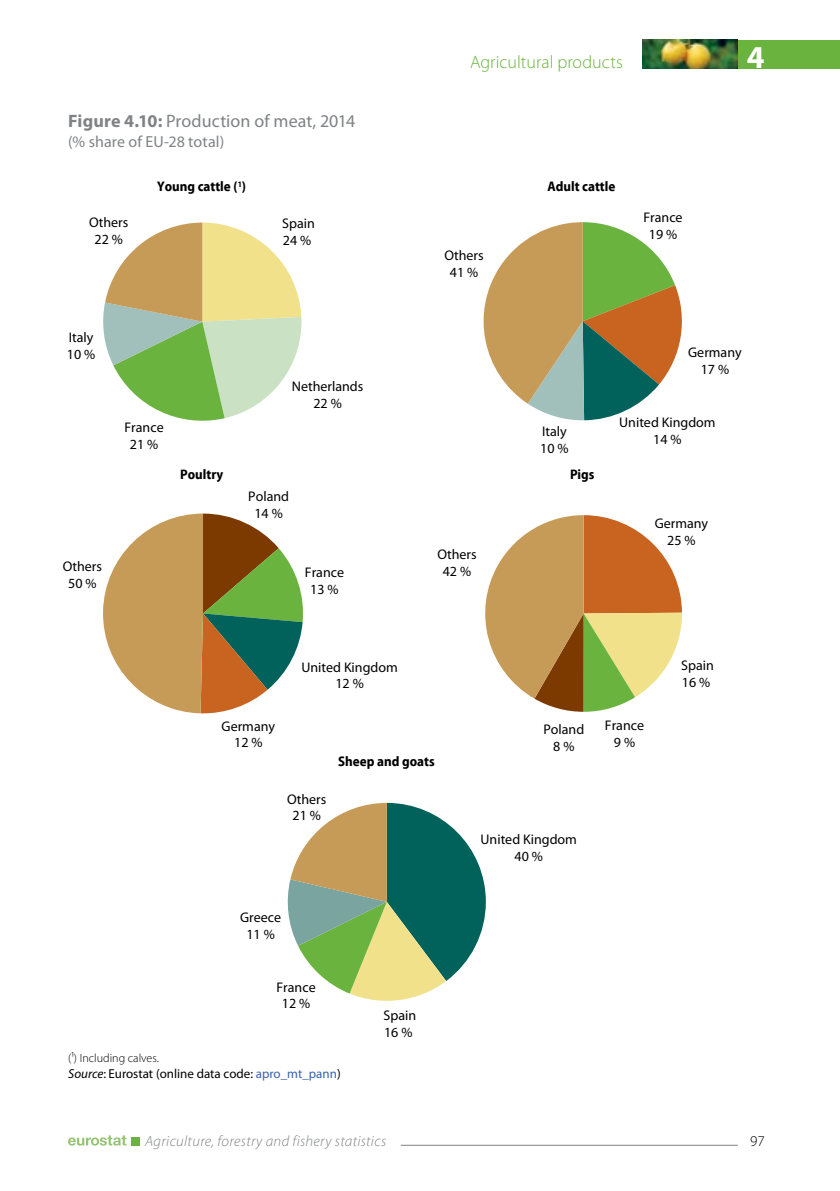
<style>
.page{position:relative;width:840px;height:1191px;background:#fff}
.page>*{position:absolute;margin:0;border:0;box-sizing:border-box;transform-origin:0 0}
.t1{font:700 32px "Myriad Pro";color:#fff}
.t2{font:18px "Myriad Pro";letter-spacing:.005em;color:#808285}
.t3{font:300 18px "Myriad Pro";color:#6ab33f}
.t4{font:16px "Myriad Pro";letter-spacing:.005em;color:#808285}
.t5{font:italic 300 15px "Myriad Pro";letter-spacing:.025em;color:#808285}
.t6{font:300 15px "Myriad Pro";color:#000}
.t7{font:14px/16.8px "Myriad Pro";color:#000;text-align:center}
.t8{font:700 semi-condensed 14px "Myriad Pro";color:#000}
.t9{font:13px "Myriad Pro";color:#000}
.t10{font:300 12px "Myriad Pro";color:#000}
.s1{font-weight:700}
.s2{font-size:13px}
.s3{font-style:italic}
.s4{color:#3763af}
</style>
<div class="page">
<div style="left:737px;top:40px;width:102px;height:28px;background:#6ab33f"></div>
<svg style="left:68px;top:1135px;width:58px;height:10px"></svg>
<div style="left:131px;top:1137px;width:9px;height:8px;background:#6ab33f"></div>
<hr style="left:400px;top:1144px;width:337px;height:1px;background:#808285">
<img style="left:642px;top:40px;width:95px;height:28px">
<svg style="left:287px;top:803px;width:198px;height:198px"></svg>
<svg style="left:103px;top:223px;width:199px;height:198px"></svg>
<svg style="left:483px;top:222px;width:199px;height:198px"></svg>
<svg style="left:485px;top:515px;width:197px;height:197px"></svg>
<svg style="left:103px;top:513px;width:200px;height:201px"></svg>
<p class="t2" style="left:68px;top:110px;width:288px"><span class="s1">Figure 4.10:</span> Production of meat, 2014</p>
<p class="t4" style="left:68px;top:132px;width:157px">(% share of EU-28 total)</p>
<p class="t7" style="left:89px;top:214px;width:41px">Others<br>22 %</p>
<p class="t8" style="left:157px;top:179px;width:90px">Young cattle (<sup>1</sup>)</p>
<p class="t7" style="left:67px;top:329px;width:30px;text-align:left">Italy<br>10 %</p>
<p class="t7" style="left:124px;top:419px;width:41px">France<br>21 %</p>
<p class="t8" style="left:180px;top:466px;width:44px">Poultry</p>
<p class="t7" style="left:282px;top:215px;width:34px;text-align:left">Spain<br>24 %</p>
<p class="t7" style="left:291px;top:378px;width:73px">Netherlands<br>22 %</p>
<p class="t7" style="left:63px;top:558px;width:41px">Others<br>50 %</p>
<p class="t7" style="left:248px;top:488px;width:42px">Poland<br>14 %</p>
<p class="t7" style="left:305px;top:564px;width:41px">France<br>13 %</p>
<p class="t7" style="left:221px;top:717px;width:55px">Germany<br>12 %</p>
<p class="t7" style="left:301px;top:658px;width:98px">United Kingdom<br>12 %</p>
<p class="t3" style="left:470px;top:51px;width:154px">Agricultural products</p>
<h1 class="t1" style="left:746px;top:37px;width:19px">4</h1>
<p class="t7" style="left:444px;top:246px;width:41px">Others<br>41 %</p>
<p class="t7" style="left:437px;top:546px;width:41px">Others<br>42 %</p>
<p class="t8" style="left:547px;top:179px;width:69px">Adult cattle</p>
<p class="t7" style="left:643px;top:208px;width:41px">France<br>19 %</p>
<p class="t7" style="left:687px;top:344px;width:55px">Germany<br>17 %</p>
<p class="t7" style="left:540px;top:422px;width:30px;text-align:left">Italy<br>10 %</p>
<p class="t8" style="left:569px;top:466px;width:26px">Pigs</p>
<p class="t7" style="left:619px;top:413px;width:98px">United Kingdom<br>14 %</p>
<p class="t7" style="left:654px;top:514px;width:55px">Germany<br>25 %</p>
<p class="t7" style="left:543px;top:720px;width:42px">Poland<br>8 %</p>
<p class="t7" style="left:604px;top:716px;width:41px">France<br>9 %</p>
<p class="t7" style="left:680px;top:657px;width:34px;text-align:left">Spain<br>16 %</p>
<p class="t7" style="left:287px;top:790px;width:41px">Others<br>21 %</p>
<p class="t8" style="left:338px;top:753px;width:98px">Sheep and goats</p>
<p class="t7" style="left:240px;top:908px;width:42px">Greece<br>11 %</p>
<p class="t7" style="left:276px;top:978px;width:41px">France<br>12 %</p>
<p class="t7" style="left:383px;top:1006px;width:34px;text-align:left">Spain<br>16 %</p>
<p class="t10" style="left:68px;top:1050px;width:92px">(¹) Including calves<span class="s2">.</span></p>
<p class="t9" style="left:68px;top:1065px;width:274px"><span class="s3">Source</span>: Eurostat (online data code: <span class="s4">apro_mt_pann</span>)</p>
<p class="t7" style="left:480px;top:831px;width:98px">United Kingdom<br>40 %</p>
<p class="t5" style="left:145px;top:1131px;width:242px">Agriculture, forestry and fishery statistics</p>
<p class="t6" style="left:749px;top:1131px;width:16px">97</p>
</div>
